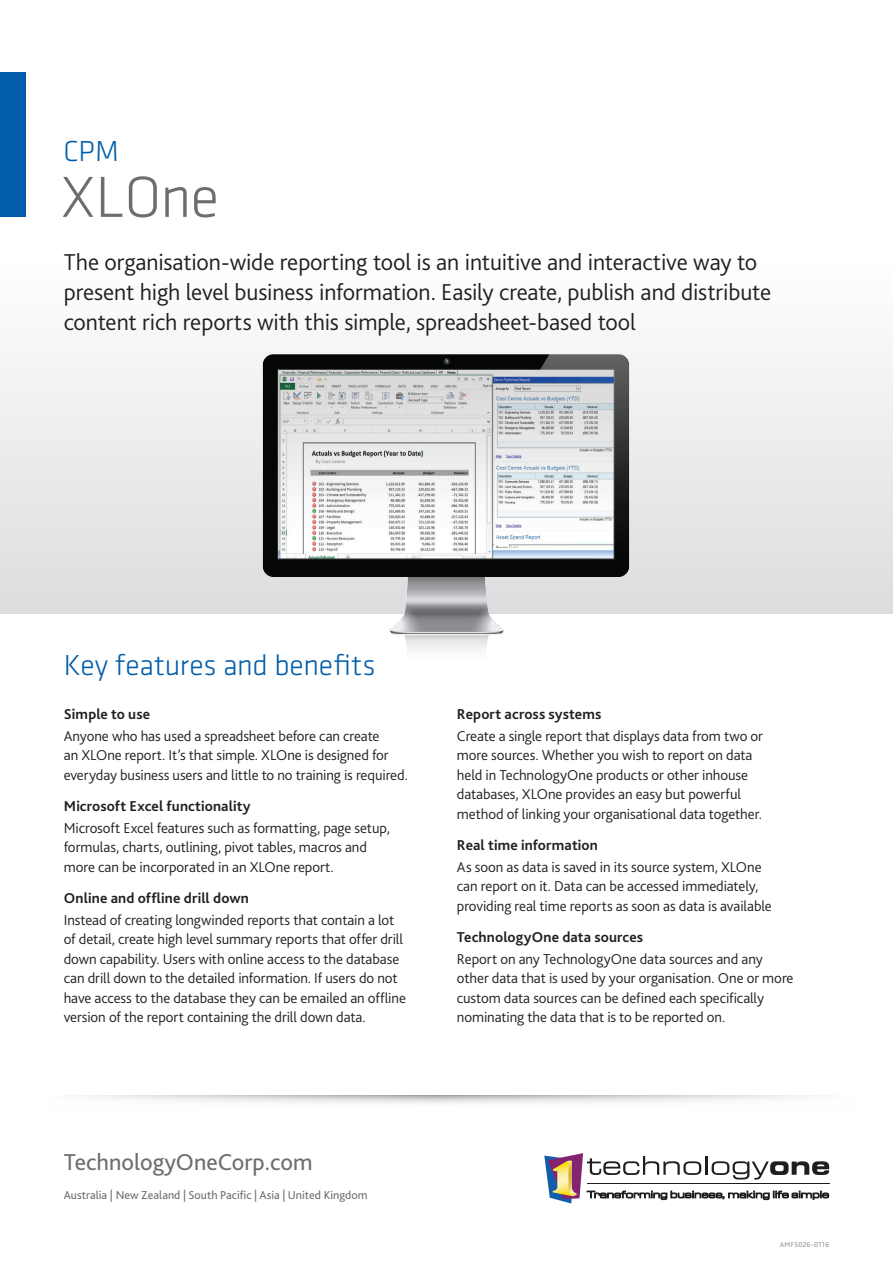
<style>
.page{position:relative;width:893px;height:1263px;background:#fff}
.page>*{position:absolute;margin:0;border:0;box-sizing:border-box;transform-origin:0 0}
.t1{font:300 60px "Klavika";letter-spacing:-.015em;color:#6c6d70}
.t2{font:300 30px "Klavika";letter-spacing:-.005em;color:#015dab}
.t3{font:300 24px/30px "Bliss 2";letter-spacing:-.01em;color:#231f20}
.t4{font:24px "Bliss 2";color:#6c6d70}
.t5{font:300 15px/19.5px "Bliss 2";letter-spacing:-.005em;color:#231f20}
.t6{font:700 15px "Bliss 2";letter-spacing:.01em;color:#231f20}
.t7{font:12px "Bliss 2";color:#6c6d70}
.t8{font:7.5px "Bliss 2";letter-spacing:.02em;color:#939598}
</style>
<div class="page">
<div style="left:0;top:262px;width:893px;height:352px;background:linear-gradient(to bottom,#fefefe,#dcdddf)"></div>
<svg style="left:544px;top:1153px;width:285px;height:50px"></svg>
<div style="left:0;top:72px;width:26px;height:145px;background:#015dab"></div>
<svg style="left:85px;top:1095px;width:727px;height:9px"></svg>
<img style="left:195px;top:331px;width:502px;height:319px">
<h2 class="t2" style="left:63px;top:133px;width:57px">CPM</h2>
<h1 class="t1" style="left:61px;top:161px;width:160px">XLOne</h1>
<h3 class="t3" style="left:64px;top:247px;width:709px">The organisation-wide reporting tool is an intuitive and interactive way to present high level business information. Easily create, publish and distribute content rich reports with this simple, spreadsheet-based tool</h3>
<h2 class="t2" style="left:64px;top:647px;width:313px">Key features and benefits</h2>
<p class="t6" style="left:64px;top:705px;width:88px">Simple to use</p>
<p class="t5" style="left:64px;top:726px;width:346px">Anyone who has used a spreadsheet before can create<br>an XLOne report. It’s that simple. XLOne is designed for everyday business users and little to no training is required.</p>
<p class="t6" style="left:64px;top:797px;width:188px">Microsoft Excel functionality</p>
<p class="t5" style="left:64px;top:818px;width:328px">Microsoft Excel features such as formatting, page setup, formulas, charts, outlining, pivot tables, macros and more can be incorporated in an XLOne report.</p>
<p class="t6" style="left:64px;top:889px;width:187px">Online and offline drill down</p>
<p class="t5" style="left:64px;top:910px;width:344px">Instead of creating longwinded reports that contain a lot of detail, create high level summary reports that offer drill down capability. Users with online access to the database can drill down to the detailed information. If users do not have access to the database they can be emailed an offline version of the report containing the drill down data.</p>
<p class="t6" style="left:457px;top:705px;width:146px">Report across systems</p>
<p class="t5" style="left:457px;top:726px;width:308px">Create a single report that displays data from two or more sources. Whether you wish to report on data held in TechnologyOne products or other inhouse databases, XLOne provides an easy but powerful method of linking your organisational data together.</p>
<p class="t6" style="left:457px;top:836px;width:142px">Real time information</p>
<p class="t5" style="left:457px;top:857px;width:316px">As soon as data is saved in its source system, XLOne can report on it. Data can be accessed immediately, providing real time reports as soon as data is available</p>
<p class="t6" style="left:457px;top:928px;width:188px">TechnologyOne data sources</p>
<p class="t5" style="left:457px;top:949px;width:338px">Report on any TechnologyOne data sources and any other data that is used by your organisation. One or more custom data sources can be defined each specifically nominating the data that is to be reported on.</p>
<h3 class="t4" style="left:64px;top:1147px;width:250px">TechnologyOneCorp.com</h3>
<p class="t7" style="left:64px;top:1188px;width:305px">Australia | New Zealand | South Pacific | Asia | United Kingdom</p>
<p class="t8" style="left:780px;top:1240px;width:51px">AMFS026-0116</p>
</div>
